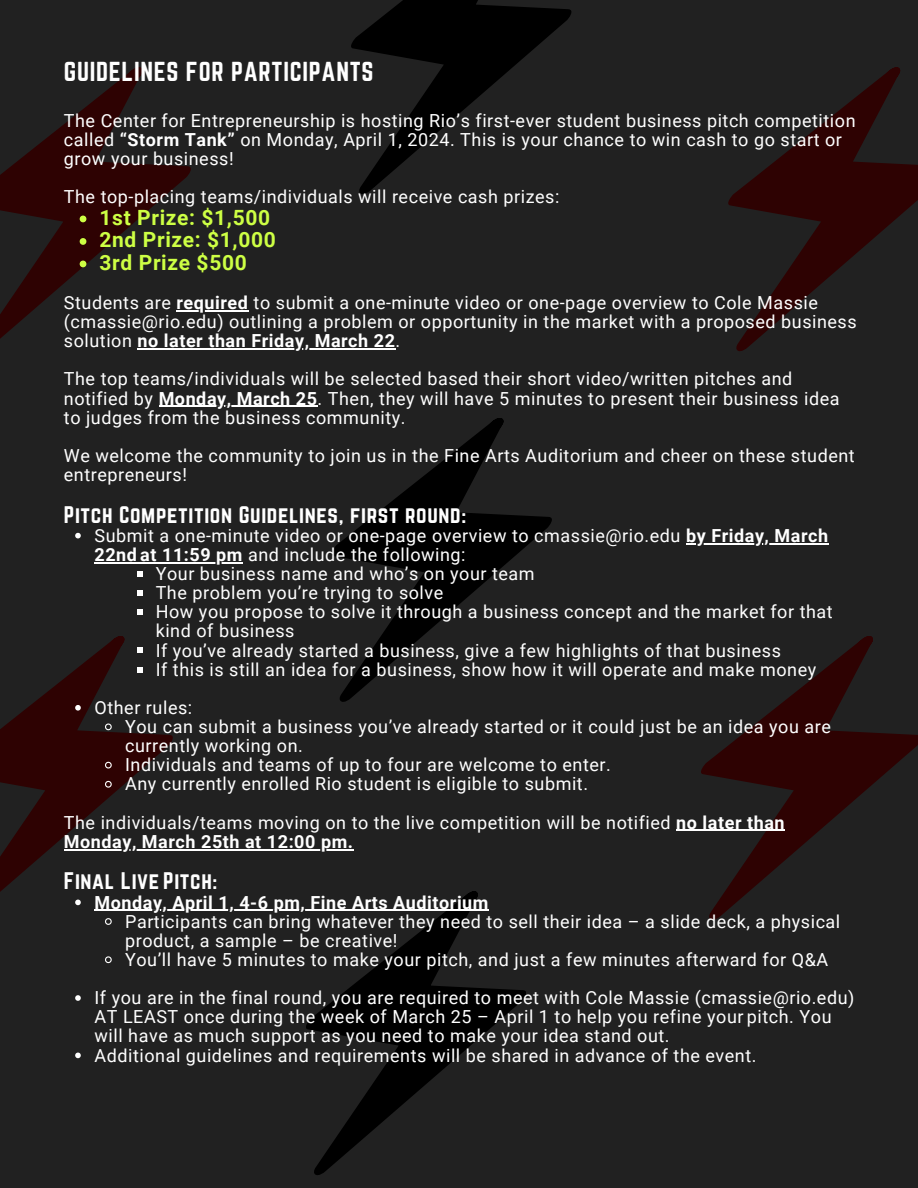
<style>
.page{position:relative;width:918px;height:1188px;background:#212121}
.page>*{position:absolute;margin:0;border:0;box-sizing:border-box;transform-origin:0 0}
.t1{font:24px "Norwester";letter-spacing:.03em;color:#fff}
.t2{font:21px "Norwester";letter-spacing:.03em;color:#fff}
.t3{font:700 21px "Roboto";letter-spacing:.03em;color:#cdff44}
.t4{font:18px/19.2px "Roboto";letter-spacing:.03em;color:#fff}
.t5{font:700 18px "Roboto";letter-spacing:.03em;color:#fff}
.s1{font-weight:700}
</style>
<div class="page">
<svg style="left:0;top:68px;width:191px;height:282px"></svg>
<svg style="left:352px;top:0;width:219px;height:194px"></svg>
<svg style="left:729px;top:68px;width:189px;height:283px"></svg>
<svg style="left:306px;top:892px;width:220px;height:283px"></svg>
<svg style="left:702px;top:636px;width:216px;height:284px"></svg>
<svg style="left:0;top:636px;width:172px;height:275px"></svg>
<svg style="left:332px;top:418px;width:220px;height:284px"></svg>
<svg style="left:80px;top:216px;width:6px;height:6px"></svg>
<svg style="left:80px;top:238px;width:6px;height:7px"></svg>
<svg style="left:80px;top:261px;width:6px;height:6px"></svg>
<hr style="left:177px;top:310px;width:72px;height:1px;background:#fff">
<hr style="left:138px;top:348px;width:258px;height:1px;background:#fff">
<hr style="left:159px;top:406px;width:159px;height:1px;background:#fff">
<svg style="left:75px;top:533px;width:6px;height:5px"></svg>
<hr style="left:686px;top:543px;width:143px;height:1px;background:#fff">
<hr style="left:95px;top:562px;width:148px;height:1px;background:#fff">
<svg style="left:137px;top:571px;width:6px;height:6px"></svg>
<svg style="left:137px;top:590px;width:6px;height:6px"></svg>
<svg style="left:137px;top:609px;width:6px;height:6px"></svg>
<svg style="left:137px;top:648px;width:6px;height:5px"></svg>
<svg style="left:137px;top:667px;width:6px;height:5px"></svg>
<svg style="left:75px;top:705px;width:6px;height:6px"></svg>
<svg style="left:104px;top:723px;width:9px;height:8px"></svg>
<svg style="left:104px;top:761px;width:9px;height:8px"></svg>
<svg style="left:104px;top:780px;width:9px;height:8px"></svg>
<hr style="left:676px;top:830px;width:109px;height:1px;background:#fff">
<hr style="left:64px;top:849px;width:290px;height:1px;background:#fff">
<svg style="left:75px;top:900px;width:6px;height:5px"></svg>
<hr style="left:95px;top:910px;width:394px;height:1px;background:#fff">
<svg style="left:105px;top:918px;width:7px;height:7px"></svg>
<svg style="left:105px;top:956px;width:7px;height:8px"></svg>
<svg style="left:75px;top:995px;width:6px;height:6px"></svg>
<svg style="left:75px;top:1053px;width:6px;height:5px"></svg>
<h1 class="t1" style="left:64px;top:57px;width:311px">GUIDELINES FOR PARTICIPANTS</h1>
<h1 class="t4" style="left:64px;top:111px;width:793px">The Center for Entrepreneurship is hosting Rio’s first-ever student business pitch competition called <span class="s1">“Storm Tank”</span> on Monday, April 1, 2024. This is your chance to win cash to go start or grow your business!</h1>
<p class="t4" style="left:64px;top:187px;width:497px">The top-placing teams/individuals will receive cash prizes:</p>
<p class="t3" style="left:100px;top:205px;width:172px">1st Prize: $1,500</p>
<p class="t3" style="left:100px;top:228px;width:178px">2nd Prize: $1,000</p>
<p class="t3" style="left:100px;top:250px;width:149px">3rd Prize $500</p>
<p class="t4" style="left:64px;top:293px;width:756px">Students are <span class="s1">required</span> to submit a one-minute video or one-page overview to Cole Massie</p>
<p class="t4" style="left:64px;top:312px;width:794px">(cmassie@rio.edu) outlining a problem or opportunity in the market with a proposed business solution <span class="s1">no later than Friday, March 22</span>.</p>
<p class="t4" style="left:64px;top:370px;width:777px">The top teams/individuals will be selected based their short video/written pitches and notified by <span class="s1">Monday, March 25</span>. Then, they will have 5 minutes to present their business idea to judges from the business community.</p>
<p class="t4" style="left:64px;top:446px;width:792px">We welcome the community to join us in the Fine Arts Auditorium and cheer on these student entrepreneurs!</p>
<h2 class="t2" style="left:64px;top:502px;width:404px">Pitch Competition Guidelines, first round:</h2>
<p class="t4" style="left:95px;top:526px;width:735px">Submit a one-minute video or one-page overview to cmassie@rio.edu <span class="s1">by Friday, March</span></p>
<p class="t4" style="left:95px;top:545px;width:373px"><span class="s1">22nd at 11:59 pm</span> and include the following:</p>
<p class="t4" style="left:156px;top:564px;width:381px">Your business name and who’s on your team</p>
<p class="t4" style="left:156px;top:583px;width:289px">The problem you’re trying to solve</p>
<p class="t4" style="left:156px;top:603px;width:679px">How you propose to solve it through a business concept and the market for that</p>
<p class="t4" style="left:156px;top:622px;width:140px">kind of business</p>
<p class="t4" style="left:156px;top:641px;width:627px">If you’ve already started a business, give a few highlights of that business</p>
<p class="t4" style="left:156px;top:660px;width:662px">If this is still an idea for a business, show how it will operate and make money</p>
<p class="t4" style="left:95px;top:698px;width:99px">Other rules:</p>
<p class="t4" style="left:125px;top:717px;width:707px">You can submit a business you’ve already started or it could just be an idea you are currently working on.</p>
<p class="t4" style="left:125px;top:756px;width:487px">Individuals and teams of up to four are welcome to enter.</p>
<p class="t4" style="left:125px;top:775px;width:464px">Any currently enrolled Rio student is eligible to submit.</p>
<p class="t4" style="left:64px;top:813px;width:722px">The individuals/teams moving on to the live competition will be notified <span class="s1">no later than<br>Monday, March 25th at 12:00 pm.</span></p>
<p class="t2" style="left:64px;top:868px;width:155px">Final Live Pitch:</p>
<p class="t5" style="left:95px;top:892px;width:396px">Monday, April 1, 4-6 pm, Fine Arts Auditorium</p>
<p class="t4" style="left:125px;top:912px;width:717px">Participants can bring whatever they need to sell their idea – a slide deck, a physical</p>
<p class="t4" style="left:125px;top:931px;width:705px">product, a sample – be creative!<br>You’ll have 5 minutes to make your pitch, and just a few minutes afterward for Q&amp;A</p>
<p class="t4" style="left:95px;top:988px;width:761px">If you are in the final round, you are required to meet with Cole Massie (cmassie@rio.edu)<br>AT LEAST once during the week of March 25 – April 1 to help you refine your pitch. You will have as much support as you need to make your idea stand out.<br>Additional guidelines and requirements will be shared in advance of the event.</p>
</div>
